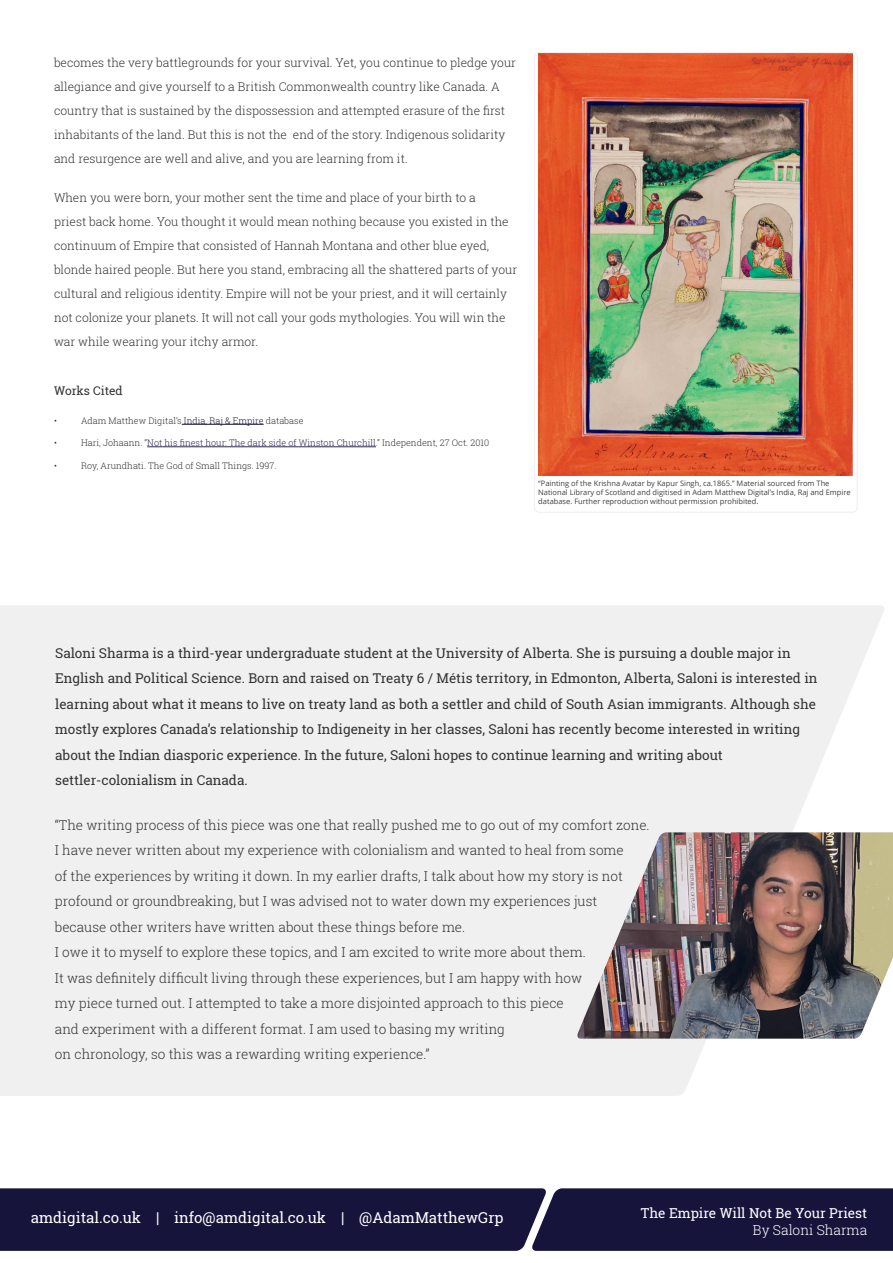
<style>
.page{position:relative;width:893px;height:1263px;background:#fff}
.page>*{position:absolute;margin:0;border:0;box-sizing:border-box;transform-origin:0 0}
.t1{font:15px "Roboto Slab";color:#fff}
.t2{font:13.65px "Roboto Slab";color:#fff}
.t3{font:300 13.65px "Roboto Slab";color:#fff}
.t4{font:300 13.5px/25.5px "Roboto Slab";color:#333}
.t5{font:13.5px/25.5px "Roboto Slab";color:#333}
.t6{font:300 12px/24px "Roboto Slab";color:#333}
.t7{font:12px "Roboto Slab";color:#333}
.t8{font:300 9px "Roboto Slab";color:#333}
.t9{font:300 9px "Roboto Slab";color:#2d2b53}
.t10{font:7.5px/9px "Open Sans";color:#404040}
.s1{color:#17143b}
.s2{color:#333}
</style>
<div class="page">
<img style="left:538px;top:54px;width:315px;height:421px">
<div style="left:534px;top:52px;width:324px;height:461px;border:1px solid #f0f0f0;border-radius:5px"></div>
<hr style="left:182px;top:424px;width:82px;height:1px;background:#17143b">
<hr style="left:147px;top:446px;width:229px;height:1px;background:#2d2b53">
<div style="left:0;top:605px;width:884px;height:491px;background:#f0f0f0"></div>
<img style="left:577px;top:832px;width:316px;height:207px">
<div style="left:0;top:1188px;width:893px;height:63px;background:#17143b"></div>
<p class="t6" style="left:54px;top:50px;width:464px">becomes the very battlegrounds for your survival. Yet, you continue to pledge your allegiance and give yourself to a British Commonwealth country like Canada. A country that is sustained by the dispossession and attempted erasure of the first inhabitants of the land. But this is not the end of the story. Indigenous solidarity and resurgence are well and alive, and you are learning from it.</p>
<p class="t6" style="left:54px;top:185px;width:465px">When you were born, your mother sent the time and place of your birth to a<br>priest back home. You thought it would mean nothing because you existed in the continuum of Empire that consisted of Hannah Montana and other blue eyed, blonde haired people. But here you stand, embracing all the shattered parts of your cultural and religious identity. Empire will not be your priest, and it will certainly not colonize your planets. It will not call your gods mythologies. You will win the war while wearing your itchy armor.</p>
<p class="t7" style="left:54px;top:382px;width:70px">Works Cited</p>
<p class="t8" style="left:54px;top:414px;width:4px">•</p>
<p class="t8" style="left:81px;top:414px;width:224px">Adam Matthew Digital’s <span class="s1">India, Raj &amp; Empire</span> database</p>
<p class="t8" style="left:54px;top:437px;width:4px">•</p>
<p class="t9" style="left:81px;top:437px;width:410px"><span class="s2">Hari, Johaann. “</span>Not his finest hour: The dark side of Winston Churchill<span class="s2">.” Independent, 27 Oct. 2010</span></p>
<p class="t8" style="left:54px;top:459px;width:4px">•</p>
<p class="t8" style="left:81px;top:459px;width:197px">Roy, Arundhati. The God of Small Things. 1997.</p>
<p class="t10" style="left:538px;top:478px;width:314px">“Painting of the Krishna Avatar by Kapur Singh, ca.1865.” Material sourced from The<br>National Library of Scotland and digitised in Adam Matthew Digital’s India, Raj and Empire database. Further reproduction without permission prohibited.</p>
<p class="t5" style="left:55px;top:640px;width:764px">Saloni Sharma is a third-year undergraduate student at the University of Alberta. She is pursuing a double major in English and Political Science. Born and raised on Treaty 6 / Métis territory, in Edmonton, Alberta, Saloni is interested in learning about what it means to live on treaty land as both a settler and child of South Asian immigrants. Although she mostly explores Canada’s relationship to Indigeneity in her classes, Saloni has recently become interested in writing about the Indian diasporic experience. In the future, Saloni hopes to continue learning and writing about settler-colonialism in Canada.</p>
<p class="t4" style="left:55px;top:811px;width:596px">“The writing process of this piece was one that really pushed me to go out of my comfort zone.<br>I have never written about my experience with colonialism and wanted to heal from some<br>of the experiences by writing it down. In my earlier drafts, I talk about how my story is not profound or groundbreaking, but I was advised not to water down my experiences just because other writers have written about these things before me.<br>I owe it to myself to explore these topics, and I am excited to write more about them.<br>It was definitely difficult living through these experiences, but I am happy with how<br>my piece turned out. I attempted to take a more disjointed approach to this piece<br>and experiment with a different format. I am used to basing my writing<br>on chronology, so this was a rewarding writing experience.”</p>
<p class="t1" style="left:31px;top:1207px;width:474px">amdigital.co.uk | info@amdigital.co.uk | @AdamMatthewGrp</p>
<p class="t2" style="left:641px;top:1204px;width:228px">The Empire Will Not Be Your Priest</p>
<p class="t3" style="left:753px;top:1220px;width:116px">By Saloni Sharma</p>
</div>
